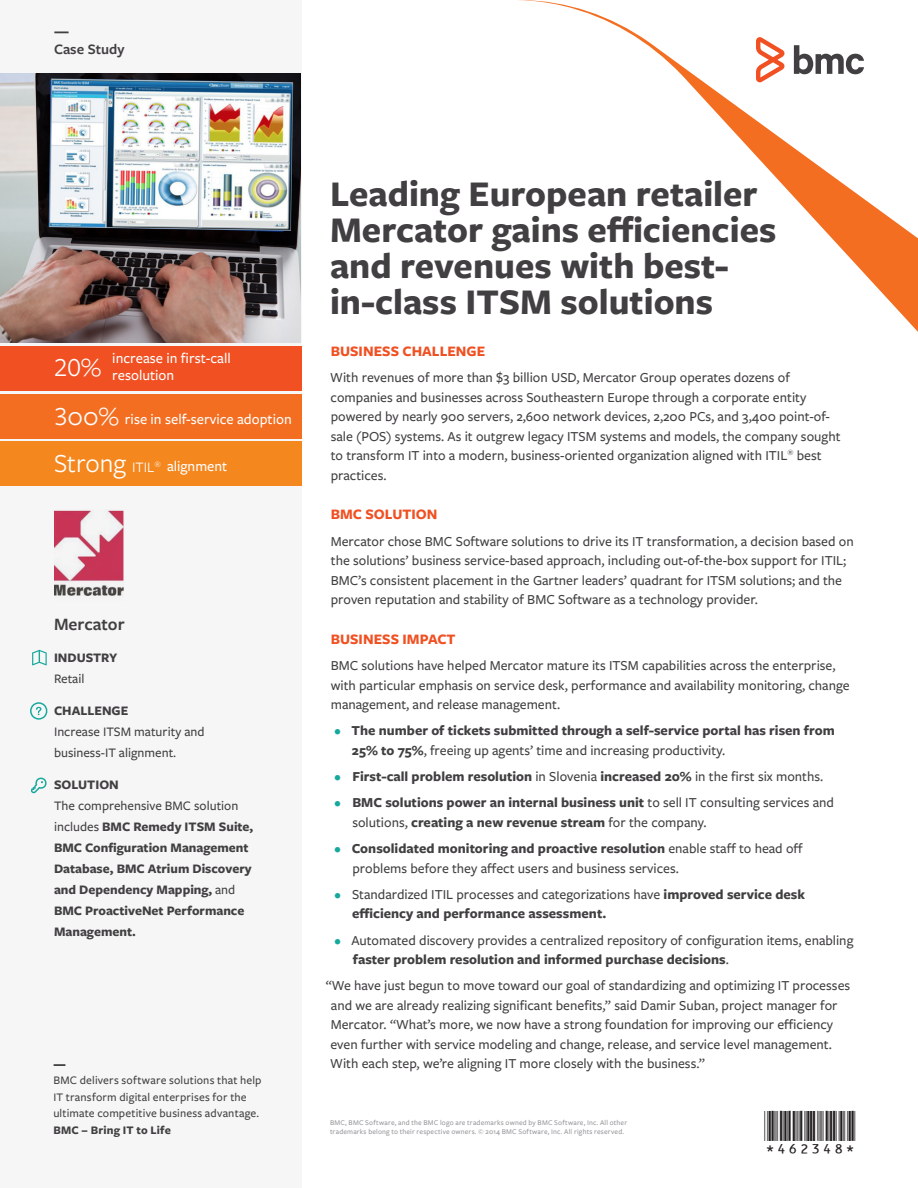
<style>
.page{position:relative;width:918px;height:1188px;background:#fff}
.page>*{position:absolute;margin:0;border:0;box-sizing:border-box;transform-origin:0 0}
.Main_Title{font:700 37.5px/36px "Freight Sans Pro";color:#413f41}
.Barcode{font:30px "BC39 HI Tall HR";color:#231f20}
.Main_Title-2{font:27px "Freight Sans Pro";color:#fff}
.Sidebar_Company_Name{font:600 18px "Freight Sans Pro";color:#413f41}
.Main_Title-3{font:500 15px/16.5px "Freight Sans Pro";color:#fff}
.Section_Title{font:700 15px "Freight Sans Pro";color:#f05022}
.t1{font:600 15px "Freight Sans Pro";color:#413f41}
.t2{font:700 15px "Freight Sans Pro";color:#413f41}
.Body{font:500 14.25px/19.5px "Freight Sans Pro";color:#413f41}
.t3{font:700 14.25px/19.5px "Freight Sans Pro";color:#413f41}
.Sidebar_text{font:700 13.5px/21px "Freight Sans Pro";color:#413f41}
.Sidebar_text-2{font:500 13.5px/21px "Freight Sans Pro";color:#413f41}
.Sidebar_subhead{font:700 13.5px "Freight Sans Pro";color:#413f41}
.t4{font:500 12px/16.5px "Freight Sans Pro";letter-spacing:.015em;color:#413f41}
.t5{font:700 12px "Freight Sans Pro";letter-spacing:.015em;color:#413f41}
.t6{font:900 12px "Freight Sans Pro";color:#413f41}
.Legal{font:500 7.5px/9px "Freight Sans Pro";letter-spacing:.025em;color:#939598}
.s1{font-weight:400;font-size:27px}
.s2{font-weight:400}
.s3{font-weight:500}
.s4{color:#16a89d}
.s5{font-weight:700;color:#16a89d}
.s6{font-weight:700}
.s7{font-weight:500;color:#16a89d}
</style>
<div class="page">
<div style="left:0;top:0;width:302px;height:1188px;background:#f6f6f6"></div>
<svg style="left:519px;top:0;width:399px;height:332px"></svg>
<div style="left:0;top:346px;width:302px;height:45px;background:#f05022"></div>
<div style="left:0;top:394px;width:302px;height:44px;background:#f36e21"></div>
<div style="left:0;top:442px;width:302px;height:44px;background:#f5871f"></div>
<svg style="left:31px;top:777px;width:16px;height:17px"></svg>
<svg style="left:30px;top:702px;width:18px;height:18px"></svg>
<svg style="left:32px;top:650px;width:15px;height:15px"></svg>
<img style="left:54px;top:510px;width:70px;height:86px">
<img style="left:0;top:74px;width:301px;height:269px">
<p class="t2" style="left:54px;top:21px;width:16px">—</p>
<p class="t1" style="left:54px;top:39px;width:72px">Case Study</p>
<p class="Main_Title-2" style="left:54px;top:349px;width:49px">20%</p>
<p class="Main_Title-3" style="left:112px;top:350px;width:120px">increase in first-call resolution</p>
<p class="Main_Title-3" style="left:54px;top:410px;width:239px"><span class="s1">300%</span> rise in self-service adoption</p>
<p class="Main_Title-3" style="left:54px;top:458px;width:175px"><span class="s1">Strong</span> <span class="s2">ITIL</span><sup>®</sup> alignment</p>
<p class="Sidebar_Company_Name" style="left:54px;top:612px;width:72px">Mercator</p>
<p class="Sidebar_subhead" style="left:54px;top:649px;width:65px">INDUSTRY</p>
<p class="Sidebar_text-2" style="left:54px;top:668px;width:32px">Retail</p>
<p class="Sidebar_subhead" style="left:54px;top:701px;width:76px">CHALLENGE</p>
<p class="Sidebar_text-2" style="left:54px;top:721px;width:152px">Increase ITSM maturity and business-IT alignment.</p>
<p class="Sidebar_subhead" style="left:54px;top:775px;width:66px">SOLUTION</p>
<p class="Sidebar_text" style="left:54px;top:794px;width:201px"><span class="s3">The comprehensive BMC solution includes</span> BMC Remedy ITSM Suite,<br>BMC Configuration Management<br>Database, BMC Atrium Discovery and Dependency Mapping, <span class="s3">and<br></span>BMC ProactiveNet Performance<br>Management.</p>
<p class="t6" style="left:53px;top:1055px;width:14px">—</p>
<p class="t4" style="left:53px;top:1072px;width:210px">BMC delivers software solutions that help<br>IT transform digital enterprises for the ultimate competitive business advantage.</p>
<p class="t5" style="left:53px;top:1122px;width:119px">BMC – Bring IT to Life</p>
<p class="Main_Title" style="left:330px;top:175px;width:448px">Leading European retailer<br>Mercator gains efficiencies and revenues with best&shy;in-class ITSM solutions</p>
<p class="Section_Title" style="left:331px;top:341px;width:156px">BUSINESS CHALLENGE</p>
<p class="Body" style="left:330px;top:367px;width:512px">With revenues of more than $3 billion USD, Mercator Group operates dozens of companies and businesses across Southeastern Europe through a corporate entity powered by nearly 900 servers, 2,600 network devices, 2,200 PCs, and 3,400 point-of&shy;sale (POS) systems. As it outgrew legacy ITSM systems and models, the company sought to transform IT into a modern, business-oriented organization aligned with ITIL<sup>®</sup> best practices.</p>
<p class="Section_Title" style="left:331px;top:504px;width:108px">BMC SOLUTION</p>
<p class="Body" style="left:331px;top:531px;width:525px">Mercator chose BMC Software solutions to drive its IT transformation, a decision based on the solutions’ business service-based approach, including out-of-the-box support for ITIL; BMC’s consistent placement in the Gartner leaders’ quadrant for ITSM solutions; and the proven reputation and stability of BMC Software as a technology provider.</p>
<p class="Section_Title" style="left:331px;top:629px;width:126px">BUSINESS IMPACT</p>
<p class="Body" style="left:331px;top:655px;width:521px">BMC solutions have helped Mercator mature its ITSM capabilities across the enterprise, with particular emphasis on service desk, performance and availability monitoring, change management, and release management.</p>
<p class="t3" style="left:352px;top:720px;width:484px;text-indent:-17px"><span class="s4">•</span> The number of tickets submitted through a self-service portal has risen from<br>25% to 75%<span class="s3">, freeing up agents’ time and increasing productivity.</span></p>
<p class="t3" style="left:335px;top:766px;width:490px"><span class="s4">•</span> First-call problem resolution <span class="s3">in Slovenia</span> increased 20% <span class="s3">in the first six months.</span></p>
<p class="t3" style="left:352px;top:792px;width:483px;text-indent:-18px"><span class="s4">•</span> BMC solutions power an internal business unit <span class="s3">to sell IT consulting services and solutions,</span> creating a new revenue stream <span class="s3">for the company.</span></p>
<p class="Body" style="left:352px;top:838px;width:452px;text-indent:-18px"><span class="s5">•</span> <span class="s6">Consolidated monitoring and proactive resolution</span> enable staff to head off problems before they affect users and business services.</p>
<p class="t3" style="left:352px;top:884px;width:454px;text-indent:-18px"><span class="s7">•</span> <span class="s3">Standardized ITIL processes and categorizations have</span> improved service desk efficiency and performance assessment.</p>
<p class="Body" style="left:353px;top:930px;width:502px;text-indent:-18px"><span class="s4">•</span> Automated discovery provides a centralized repository of configuration items, enabling <span class="s6">faster problem resolution and informed purchase decisions</span>.</p>
<p class="Body" style="left:330px;top:975px;width:521px;text-indent:-5px">“We have just begun to move toward our goal of standardizing and optimizing IT processes and we are already realizing significant benefits,” said Damir Suban, project manager for Mercator. “What’s more, we now have a strong foundation for improving our efficiency even further with service modeling and change, release, and service level management.<br>With each step, we’re aligning IT more closely with the business.”</p>
<p class="Barcode" style="left:764px;top:1103px;width:93px">*462348*</p>
<p class="Legal" style="left:330px;top:1118px;width:299px">BMC, BMC Software, and the BMC logo are trademarks owned by BMC Software, Inc. All other trademarks belong to their respective owners. © 2014 BMC Software, Inc. All rights reserved.</p>
</div>
